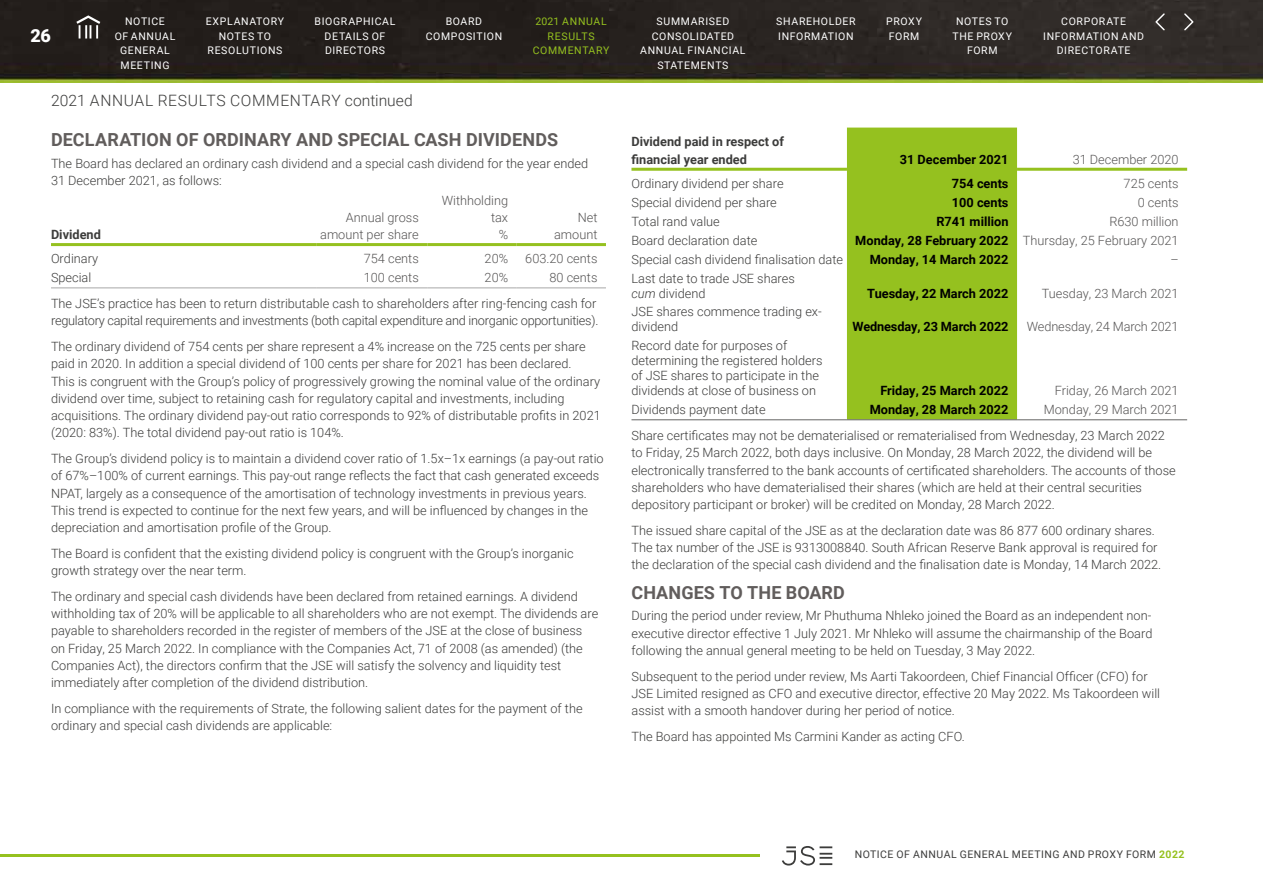
<style>
.page{position:relative;width:1263px;height:893px;background:#fff}
.page>*{position:absolute;margin:0;border:0;box-sizing:border-box;transform-origin:0 0}
.t1{font:700 18px "Roboto";letter-spacing:.005em;color:#615d5c}
.t2{font:900 18px "Roboto";color:#fff}
.t3{font:300 15.6px "Roboto";letter-spacing:.035em;color:#3c3c3b}
.t4{font:300 12.75px/17.2px "Roboto";color:#3c3c3b}
.t5{font:300 12.75px/17.2px "Roboto";color:#555454;text-align:right}
.t6{font:300 12.75px/17.2px "Roboto";letter-spacing:-.02em;color:#3c3c3b}
.t7{font:700 12.75px "Roboto";color:#000}
.t8{font:700 12.75px/17.2px "Roboto";color:#3c3c3b}
.t9{font:10.5px/14.9px "Roboto";letter-spacing:.06em;color:#fff;text-align:center}
.t10{font:10.5px "Roboto";letter-spacing:.045em;color:#3c3c3b}
.t11{font:10.5px/14.9px "Roboto";letter-spacing:.06em;color:#95c11f;text-align:center}
.s1{font-weight:700;color:#000}
.s2{font-style:italic}
.s3{font-weight:700;color:#95c11f}
</style>
<div class="page">
<svg style="left:782px;top:846px;width:50px;height:19px"></svg>
<hr style="left:0;top:855px;width:760px;height:2px;background:#95c11f">
<img style="left:0;top:0;width:1263px;height:82px">
<svg style="left:1155px;top:13px;width:10px;height:17px"></svg>
<svg style="left:1184px;top:13px;width:9px;height:17px"></svg>
<svg style="left:74px;top:14px;width:29px;height:25px"></svg>
<hr style="left:51px;top:243px;width:266px;height:3px;background:#95c11f">
<hr style="left:317px;top:243px;width:110px;height:3px;background:#95c11f">
<hr style="left:427px;top:243px;width:90px;height:3px;background:#95c11f">
<hr style="left:517px;top:243px;width:89px;height:3px;background:#95c11f">
<hr style="left:51px;top:287px;width:266px;height:1px;background:#a8a8a7">
<hr style="left:317px;top:287px;width:110px;height:1px;background:#a8a8a7">
<hr style="left:427px;top:287px;width:90px;height:1px;background:#a8a8a7">
<hr style="left:517px;top:287px;width:89px;height:1px;background:#a8a8a7">
<div style="left:847px;top:128px;width:170px;height:291px;background:#95c11f"></div>
<hr style="left:631px;top:168px;width:216px;height:3px;background:#95c11f">
<hr style="left:847px;top:168px;width:170px;height:3px;background:#95c11f">
<hr style="left:1017px;top:168px;width:170px;height:3px;background:#95c11f">
<hr style="left:631px;top:419px;width:216px;height:1px;background:#767675">
<hr style="left:847px;top:419px;width:170px;height:1px;background:#767675">
<hr style="left:1017px;top:419px;width:170px;height:1px;background:#767675">
<h1 class="t2" style="left:30px;top:23px;width:22px">26</h1>
<p class="t9" style="left:115px;top:13px;width:62px">NOTICE<br>OF ANNUAL<br>GENERAL<br>MEETING</p>
<p class="t9" style="left:206px;top:13px;width:80px">EXPLANATORY<br>NOTES TO<br>RESOLUTIONS</p>
<p class="t9" style="left:315px;top:13px;width:82px">BIOGRAPHICAL<br>DETAILS OF<br>DIRECTORS</p>
<p class="t9" style="left:426px;top:13px;width:78px">BOARD<br>COMPOSITION</p>
<p class="t11" style="left:533px;top:13px;width:78px">2021 ANNUAL<br>RESULTS<br>COMMENTARY</p>
<p class="t9" style="left:640px;top:13px;width:107px">SUMMARISED<br>CONSOLIDATED<br>ANNUAL FINANCIAL<br>STATEMENTS</p>
<p class="t9" style="left:776px;top:13px;width:81px;text-align:left">SHAREHOLDER<br>INFORMATION</p>
<p class="t9" style="left:886px;top:13px;width:37px;text-align:left">PROXY<br>FORM</p>
<p class="t9" style="left:952px;top:13px;width:61px">NOTES TO<br>THE PROXY<br>FORM</p>
<p class="t9" style="left:1043px;top:13px;width:102px">CORPORATE<br>INFORMATION AND<br>DIRECTORATE</p>
<p class="t3" style="left:51px;top:90px;width:363px">2021 ANNUAL RESULTS COMMENTARY continued</p>
<h1 class="t1" style="left:51px;top:127px;width:509px">DECLARATION OF ORDINARY AND SPECIAL CASH DIVIDENDS</h1>
<p class="t4" style="left:51px;top:154px;width:539px">The Board has declared an ordinary cash dividend and a special cash dividend for the year ended<br>31 December 2021, as follows:</p>
<p class="t8" style="left:631px;top:133px;width:154px">Dividend paid in respect of financial year ended</p>
<p class="t7" style="left:900px;top:150px;width:110px">31 December 2021</p>
<p class="t5" style="left:1073px;top:150px;width:107px">31 December 2020</p>
<p class="t4" style="left:631px;top:174px;width:154px">Ordinary dividend per share</p>
<p class="t7" style="left:952px;top:175px;width:58px">754 cents</p>
<p class="t5" style="left:1123px;top:174px;width:56px">725 cents</p>
<p class="t4" style="left:631px;top:193px;width:147px">Special dividend per share</p>
<p class="t7" style="left:952px;top:194px;width:58px">100 cents</p>
<p class="t5" style="left:1138px;top:193px;width:42px">0 cents</p>
<p class="t4" style="left:631px;top:212px;width:90px">Total rand value</p>
<p class="t7" style="left:936px;top:212px;width:74px">R741 million</p>
<p class="t5" style="left:1109px;top:212px;width:71px">R630 million</p>
<p class="t4" style="left:631px;top:231px;width:127px">Board declaration date</p>
<p class="t5" style="left:855px;top:231px;width:325px"><span class="s1">Monday, 28 February 2022</span> Thursday, 25 February 2021</p>
<p class="t4" style="left:631px;top:250px;width:213px">Special cash dividend finalisation date</p>
<p class="t7" style="left:870px;top:250px;width:140px">Monday, 14 March 2022</p>
<p class="t5" style="left:1170px;top:250px;width:10px">–</p>
<p class="t4" style="left:631px;top:270px;width:165px;line-height:15px">Last date to trade JSE shares <span class="s2">cum</span> dividend</p>
<p class="t5" style="left:442px;top:191px;width:68px">Withholding tax<br>%</p>
<p class="t5" style="left:320px;top:208px;width:100px">Annual gross amount per share</p>
<p class="t5" style="left:554px;top:208px;width:45px">Net amount</p>
<p class="t8" style="left:51px;top:225px;width:51px">Dividend</p>
<p class="t4" style="left:51px;top:250px;width:49px">Ordinary</p>
<p class="t5" style="left:364px;top:250px;width:57px">754 cents</p>
<p class="t5" style="left:485px;top:250px;width:25px">20%</p>
<p class="t5" style="left:525px;top:250px;width:74px">603.20 cents</p>
<p class="t4" style="left:51px;top:269px;width:42px">Special</p>
<p class="t5" style="left:364px;top:269px;width:57px">100 cents</p>
<p class="t5" style="left:485px;top:269px;width:25px">20%</p>
<p class="t5" style="left:549px;top:269px;width:49px">80 cents</p>
<p class="t6" style="left:51px;top:294px;width:549px">The JSE’s practice has been to return distributable cash to shareholders after ring-fencing cash for regulatory capital requirements and investments (both capital expenditure and inorganic opportunities).</p>
<p class="t4" style="left:51px;top:337px;width:551px">The ordinary dividend of 754 cents per share represent a 4% increase on the 725 cents per share paid in 2020. In addition a special dividend of 100 cents per share for 2021 has been declared.<br>This is congruent with the Group’s policy of progressively growing the nominal value of the ordinary dividend over time, subject to retaining cash for regulatory capital and investments, including acquisitions. The ordinary dividend pay-out ratio corresponds to 92% of distributable profits in 2021 (2020: 83%). The total dividend pay-out ratio is 104%.</p>
<p class="t4" style="left:51px;top:449px;width:554px">The Group’s dividend policy is to maintain a dividend cover ratio of 1.5x–1x earnings (a pay-out ratio of 67%–100% of current earnings. This pay-out range reflects the fact that cash generated exceeds NPAT, largely as a consequence of the amortisation of technology investments in previous years.<br>This trend is expected to continue for the next few years, and will be influenced by changes in the depreciation and amortisation profile of the Group.</p>
<p class="t4" style="left:51px;top:544px;width:524px">The Board is confident that the existing dividend policy is congruent with the Group’s inorganic growth strategy over the near term.</p>
<p class="t4" style="left:51px;top:587px;width:549px">The ordinary and special cash dividends have been declared from retained earnings. A dividend withholding tax of 20% will be applicable to all shareholders who are not exempt. The dividends are payable to shareholders recorded in the register of members of the JSE at the close of business on Friday, 25 March 2022. In compliance with the Companies Act, 71 of 2008 (as amended) (the Companies Act), the directors confirm that the JSE will satisfy the solvency and liquidity test immediately after completion of the dividend distribution.</p>
<p class="t4" style="left:51px;top:699px;width:533px">In compliance with the requirements of Strate, the following salient dates for the payment of the ordinary and special cash dividends are applicable:</p>
<p class="t7" style="left:867px;top:284px;width:143px">Tuesday, 22 March 2022</p>
<p class="t5" style="left:1042px;top:284px;width:138px">Tuesday, 23 March 2021</p>
<p class="t4" style="left:631px;top:304px;width:192px;line-height:15px">JSE shares commence trading ex&shy;dividend</p>
<p class="t7" style="left:852px;top:318px;width:158px">Wednesday, 23 March 2022</p>
<p class="t5" style="left:1027px;top:318px;width:153px">Wednesday, 24 March 2021</p>
<p class="t4" style="left:631px;top:338px;width:193px;line-height:15px">Record date for purposes of determining the registered holders of JSE shares to participate in the dividends at close of business on</p>
<p class="t7" style="left:880px;top:382px;width:130px">Friday, 25 March 2022</p>
<p class="t5" style="left:1055px;top:382px;width:125px">Friday, 26 March 2021</p>
<p class="t4" style="left:631px;top:401px;width:136px">Dividends payment date</p>
<p class="t7" style="left:870px;top:401px;width:140px">Monday, 28 March 2022</p>
<p class="t5" style="left:1044px;top:401px;width:136px">Monday, 29 March 2021</p>
<p class="t4" style="left:631px;top:426px;width:546px">Share certificates may not be dematerialised or rematerialised from Wednesday, 23 March 2022 to Friday, 25 March 2022, both days inclusive. On Monday, 28 March 2022, the dividend will be electronically transferred to the bank accounts of certificated shareholders. The accounts of those shareholders who have dematerialised their shares (which are held at their central securities depository participant or broker) will be credited on Monday, 28 March 2022.</p>
<p class="t4" style="left:631px;top:521px;width:531px">The issued share capital of the JSE as at the declaration date was 86 877 600 ordinary shares.<br>The tax number of the JSE is 9313008840. South African Reserve Bank approval is required for the declaration of the special cash dividend and the finalisation date is Monday, 14 March 2022.</p>
<h1 class="t1" style="left:631px;top:580px;width:215px">CHANGES TO THE BOARD</h1>
<p class="t4" style="left:631px;top:607px;width:522px;text-align:justify">During the period under review, Mr Phuthuma Nhleko joined the Board as an independent non&shy;executive director effective 1 July 2021. Mr Nhleko will assume the chairmanship of the Board following the annual general meeting to be held on Tuesday, 3 May 2022.</p>
<p class="t4" style="left:631px;top:667px;width:530px">Subsequent to the period under review, Ms Aarti Takoordeen, Chief Financial Officer (CFO) for<br>JSE Limited resigned as CFO and executive director, effective 20 May 2022. Ms Takoordeen will assist with a smooth handover during her period of notice.</p>
<p class="t4" style="left:631px;top:727px;width:335px">The Board has appointed Ms Carmini Kander as acting CFO.</p>
<p class="t10" style="left:855px;top:847px;width:331px">NOTICE OF ANNUAL GENERAL MEETING AND PROXY FORM <span class="s3">2022</span></p>
</div>
